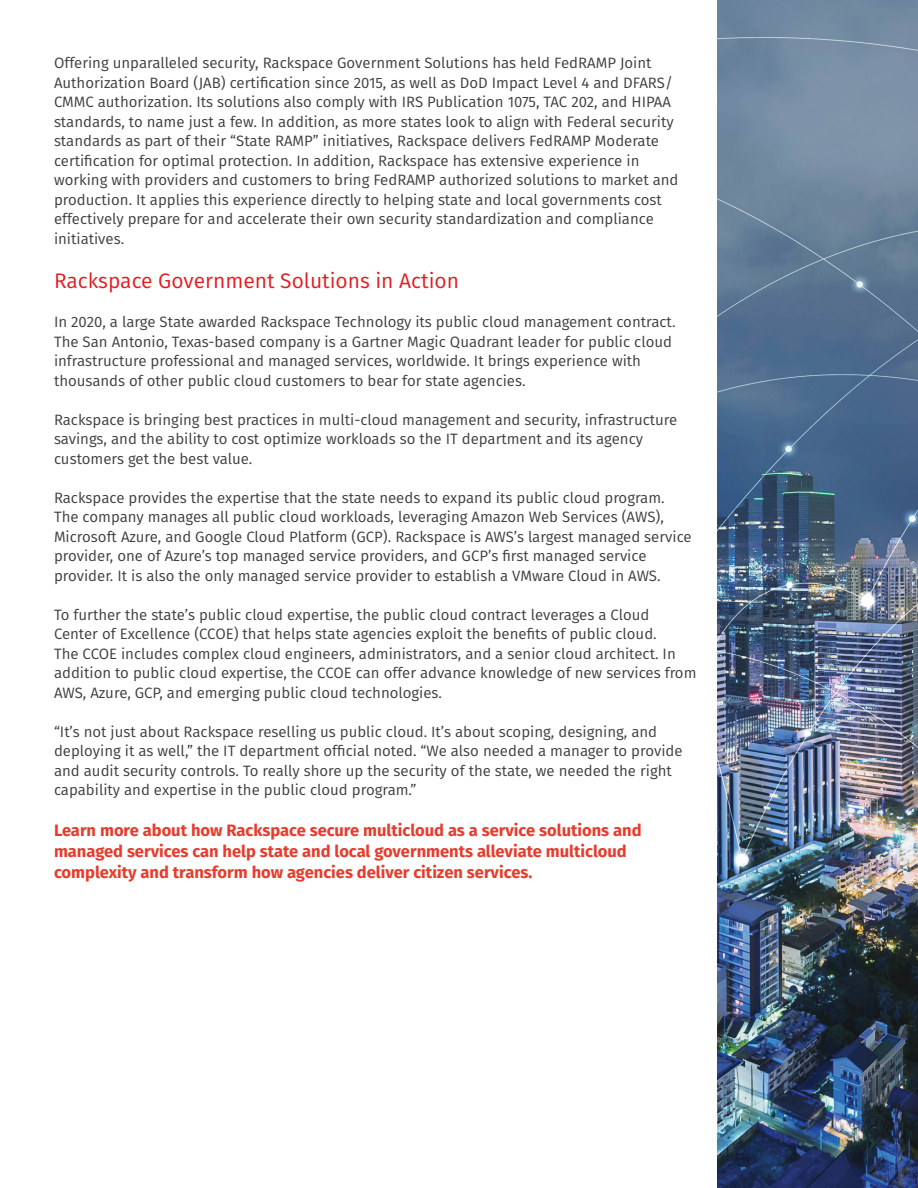
<style>
.page{position:relative;width:918px;height:1188px;background:#fff}
.page>*{position:absolute;margin:0;border:0;box-sizing:border-box;transform-origin:0 0}
.t1{font:21px "Fira Sans";color:#e41b22}
.t2{font:700 16.5px/21px "Fira Sans";color:#e73c2d}
.t3{font:15px/19.5px "Fira Sans";color:#3e3e3f}
</style>
<div class="page">
<img style="left:717px;top:0;width:201px;height:1188px">
<p class="t3" style="left:54px;top:53px;width:626px">Offering unparalleled security, Rackspace Government Solutions has held FedRAMP Joint Authorization Board (JAB) certification since 2015, as well as DoD Impact Level 4 and DFARS/ CMMC authorization. Its solutions also comply with IRS Publication 1075, TAC 202, and HIPAA standards, to name just a few. In addition, as more states look to align with Federal security standards as part of their “State RAMP” initiatives, Rackspace delivers FedRAMP Moderate certification for optimal protection. In addition, Rackspace has extensive experience in working with providers and customers to bring FedRAMP authorized solutions to market and production. It applies this experience directly to helping state and local governments cost effectively prepare for and accelerate their own security standardization and compliance initiatives.</p>
<h1 class="t1" style="left:54px;top:265px;width:407px">Rackspace Government Solutions in Action</h1>
<p class="t3" style="left:54px;top:312px;width:623px">In 2020, a large State awarded Rackspace Technology its public cloud management contract.<br>The San Antonio, Texas-based company is a Gartner Magic Quadrant leader for public cloud infrastructure professional and managed services, worldwide. It brings experience with thousands of other public cloud customers to bear for state agencies.</p>
<p class="t3" style="left:54px;top:409px;width:625px">Rackspace is bringing best practices in multi-cloud management and security, infrastructure savings, and the ability to cost optimize workloads so the IT department and its agency customers get the best value.</p>
<p class="t3" style="left:54px;top:487px;width:639px">Rackspace provides the expertise that the state needs to expand its public cloud program.<br>The company manages all public cloud workloads, leveraging Amazon Web Services (AWS), Microsoft Azure, and Google Cloud Platform (GCP). Rackspace is AWS’s largest managed service provider, one of Azure’s top managed service providers, and GCP’s first managed service provider. It is also the only managed service provider to establish a VMware Cloud in AWS.</p>
<p class="t3" style="left:54px;top:604px;width:644px">To further the state’s public cloud expertise, the public cloud contract leverages a Cloud Center of Excellence (CCOE) that helps state agencies exploit the benefits of public cloud.<br>The CCOE includes complex cloud engineers, administrators, and a senior cloud architect. In addition to public cloud expertise, the CCOE can offer advance knowledge of new services from AWS, Azure, GCP, and emerging public cloud technologies.</p>
<p class="t3" style="left:54px;top:721px;width:630px">“It’s not just about Rackspace reselling us public cloud. It’s about scoping, designing, and deploying it as well,” the IT department official noted. “We also needed a manager to provide and audit security controls. To really shore up the security of the state, we needed the right capability and expertise in the public cloud program.”</p>
<p class="t2" style="left:54px;top:818px;width:589px">Learn more about how Rackspace secure multicloud as a service solutions and managed services can help state and local governments alleviate multicloud complexity and transform how agencies deliver citizen services.</p>
</div>
